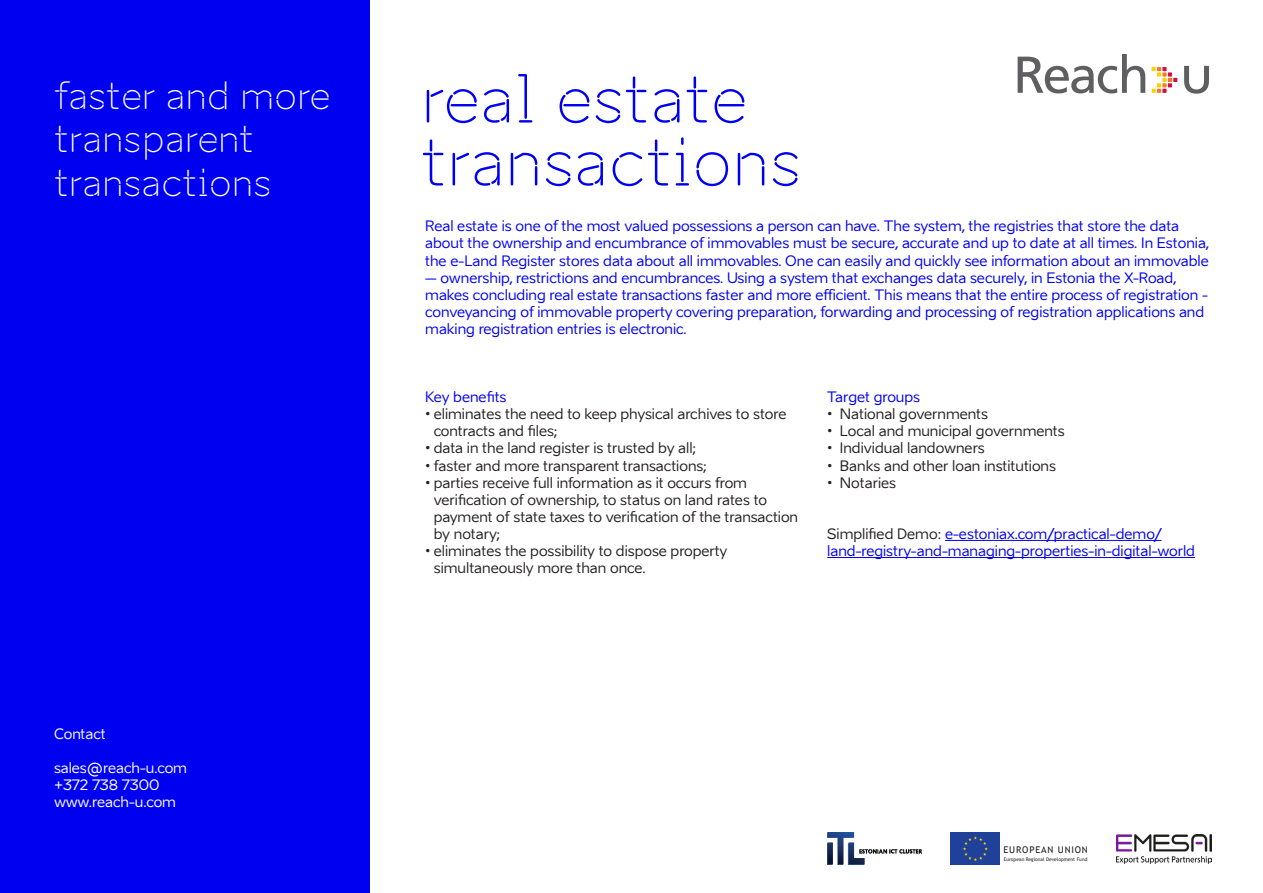
<style>
.page{position:relative;width:1263px;height:893px;background:#fff}
.page>*{position:absolute;margin:0;border:0;box-sizing:border-box;transform-origin:0 0}
.Pealkiri{font:63px/63px "Aino Headline";color:#0000f0}
.sissejuhatus{font:36px/43.2px "Aino Headline";color:#fff}
.Sisu_SININE{font:14.25px/17.1px "Aino";color:#0000f0}
.sisu_punktidega{font:14.25px/17.1px "Aino";color:#231f20}
.sisu_punktidega-2{font:14.25px/17.1px "Aino";color:#0000f0}
.Sissejuhatus_sisu{font:14.25px "Aino";color:#fff}
.t1{font:9.3px "Trebuchet MS";letter-spacing:.09em;color:#231f20}
.t2{font:4.95px "Trebuchet MS";letter-spacing:.005em;color:#231f20}
.s1{color:#231f20}
</style>
<div class="page">
<div style="left:0;top:0;width:370px;height:893px;background:#0000f0"></div>
<img style="left:827px;top:832px;width:95px;height:32px">
<div style="left:951px;top:832px;width:49px;height:33px;background:#20419a"></div>
<svg style="left:963px;top:836px;width:25px;height:25px"></svg>
<img style="left:1117px;top:834px;width:94px;height:29px">
<hr style="left:945px;top:540px;width:216px;height:1px;background:#0000f0">
<hr style="left:827px;top:557px;width:368px;height:1px;background:#0000f0">
<svg style="left:1017px;top:54px;width:128px;height:39px"></svg>
<svg style="left:1184px;top:66px;width:25px;height:28px"></svg>
<svg style="left:1151px;top:67px;width:26px;height:26px"></svg>
<p class="sissejuhatus" style="left:54px;top:74px;width:278px">faster and more transparent transactions</p>
<p class="Sissejuhatus_sisu" style="left:54px;top:725px;width:53px">Contact</p>
<p class="Sissejuhatus_sisu" style="left:54px;top:759px;width:135px">sales@reach-u.com</p>
<p class="Sissejuhatus_sisu" style="left:54px;top:776px;width:107px">+372 738 7300</p>
<p class="Sissejuhatus_sisu" style="left:54px;top:793px;width:124px">www.reach-u.com</p>
<p class="Pealkiri" style="left:421px;top:67px;width:382px">real estate transactions</p>
<p class="Sisu_SININE" style="left:425px;top:218px;width:785px">Real estate is one of the most valued possessions a person can have. The system, the registries that store the data about the ownership and encumbrance of immovables must be secure, accurate and up to date at all times. In Estonia, the e-Land Register stores data about all immovables. One can easily and quickly see information about an immovable</p>
<p class="Sisu_SININE" style="left:425px;top:269px;width:784px">– ownership, restrictions and encumbrances. Using a system that exchanges data securely, in Estonia the X-Road, makes concluding real estate transactions faster and more efficient. This means that the entire process of registration - conveyancing of immovable property covering preparation, forwarding and processing of registration applications and making registration entries is electronic.</p>
<p class="Sisu_SININE" style="left:425px;top:389px;width:83px">Key benefits</p>
<p class="sisu_punktidega" style="left:434px;top:406px;width:354px;text-indent:-9px">• eliminates the need to keep physical archives to store contracts and files;</p>
<p class="sisu_punktidega" style="left:425px;top:440px;width:273px">• data in the land register is trusted by all;</p>
<p class="sisu_punktidega" style="left:425px;top:457px;width:283px">• faster and more transparent transactions;</p>
<p class="sisu_punktidega" style="left:434px;top:474px;width:366px;text-indent:-9px">• parties receive full information as it occurs from verification of ownership, to status on land rates to payment of state taxes to verification of the transaction by notary;</p>
<p class="sisu_punktidega" style="left:434px;top:542px;width:295px;text-indent:-9px">• eliminates the possibility to dispose property simultaneously more than once.</p>
<p class="Sisu_SININE" style="left:827px;top:389px;width:94px">Target groups</p>
<p class="sisu_punktidega" style="left:827px;top:406px;width:162px">• National governments</p>
<p class="sisu_punktidega" style="left:827px;top:423px;width:239px">• Local and municipal governments</p>
<p class="sisu_punktidega" style="left:827px;top:440px;width:159px">• Individual landowners</p>
<p class="sisu_punktidega" style="left:827px;top:457px;width:230px">• Banks and other loan institutions</p>
<p class="sisu_punktidega" style="left:827px;top:474px;width:70px">• Notaries</p>
<p class="sisu_punktidega-2" style="left:827px;top:525px;width:369px"><span class="s1">Simplified Demo:</span> e-estoniax.com/practical-demo/ land-registry-and-managing-properties-in-digital-world</p>
<p class="t1" style="left:1003px;top:844px;width:86px">EUROPEAN UNION</p>
<p class="t2" style="left:1004px;top:856px;width:85px">European Regional Development Fund</p>
</div>
